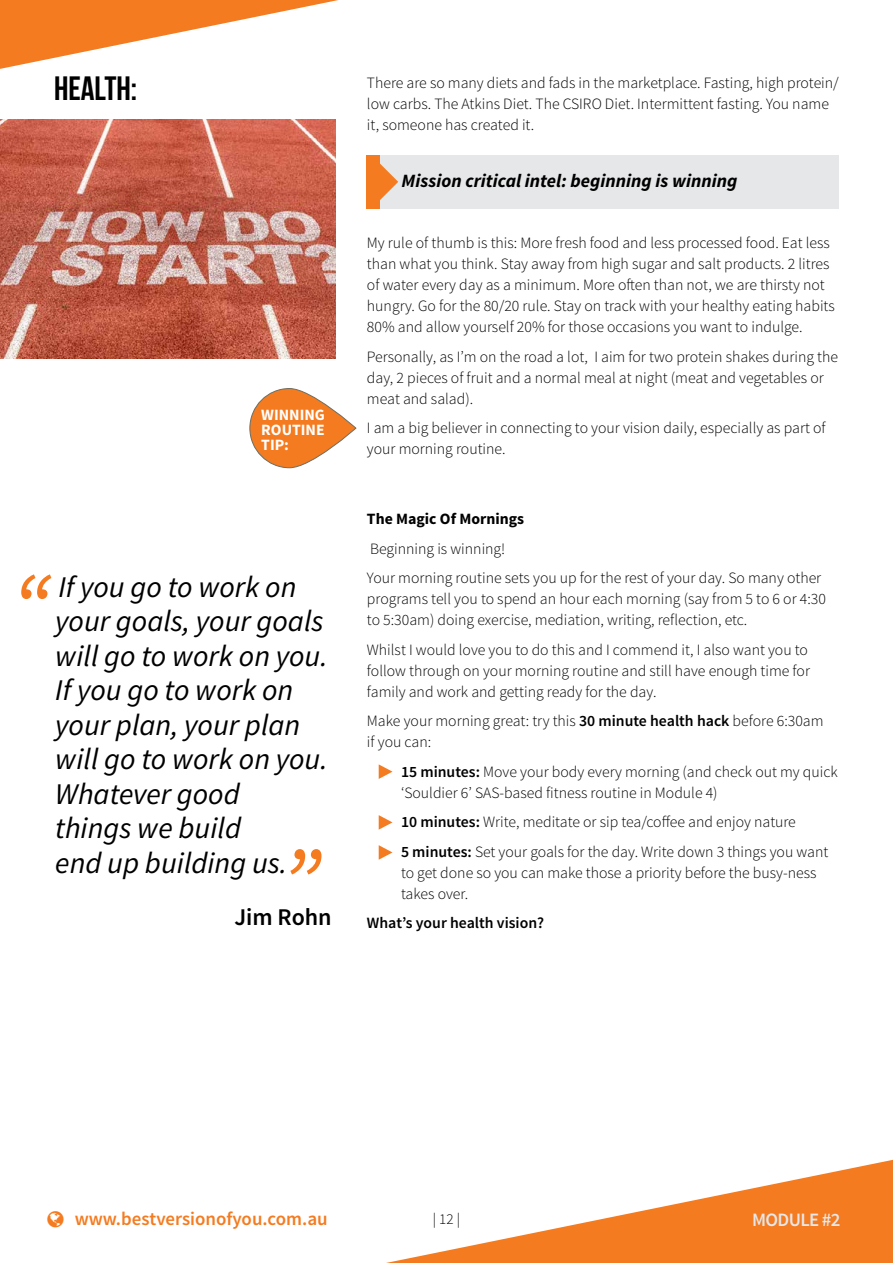
<style>
.page{position:relative;width:893px;height:1263px;background:#fff}
.page>*{position:absolute;margin:0;border:0;box-sizing:border-box;transform-origin:0 0}
.t1{font:33.75px "Bebas Neue";color:#000}
.t2{font:italic 30px/34.5px "Source Sans Pro";color:#000}
.t3{font:600 24px "Source Sans Pro";color:#000}
.t4{font:600 18.9px "Source Sans Pro";color:#f47b20}
.t5{font:600 18.9px "Source Sans Pro";letter-spacing:-.035em;color:#e6e7e8}
.t6{font:italic 700 18.75px "Source Sans Pro";color:#000}
.t7{font:300 15.75px/21px "Source Sans Pro";color:#000}
.t8{font:600 15.75px "Source Sans Pro";color:#000}
.t9{font:700 15.75px "Source Sans Pro";color:#000}
.t10{font:700 15.75px/15px "Source Sans Pro";color:#fff;text-align:justify}
.t11{font:300 15px "Source Sans Pro";color:#000}
.s1{font-weight:600}
</style>
<div class="page">
<svg style="left:0;top:0;width:338px;height:69px"></svg>
<svg style="left:386px;top:1159px;width:507px;height:104px"></svg>
<svg style="left:250px;top:388px;width:106px;height:80px;fill:#f47b20"></svg>
<div style="left:249px;top:388px;width:107px;height:80px;border:1px solid #6e6d60;border-radius:40px"></div>
<svg style="left:379px;top:764px;width:13px;height:15px"></svg>
<svg style="left:379px;top:815px;width:13px;height:15px"></svg>
<svg style="left:379px;top:845px;width:13px;height:15px"></svg>
<img style="left:0;top:119px;width:336px;height:240px">
<div style="left:381px;top:155px;width:458px;height:53px;background:#e6e7e8"></div>
<div style="left:367px;top:155px;width:13px;height:53px;background:#f47b20"></div>
<svg style="left:380px;top:161px;width:18px;height:42px"></svg>
<svg style="left:290px;top:849px;width:31px;height:25px"></svg>
<svg style="left:21px;top:574px;width:30px;height:25px"></svg>
<h1 class="t1" style="left:54px;top:70px;width:85px">health:</h1>
<p class="t7" style="left:367px;top:73px;width:473px">There are so many diets and fads in the marketplace. Fasting, high protein/ low carbs. The Atkins Diet. The CSIRO Diet. Intermittent fasting. You name it, someone has created it.</p>
<p class="t10" style="left:261px;top:408px;width:65px">WINNING ROUTINE TIP:</p>
<h2 class="t2" style="left:55px;top:569px;width:274px">If you go to work on your goals, your goals will go to work on you.<br>If you go to work on your plan, your plan will go to work on you.<br>Whatever good<br>things we build<br>end up building us.</h2>
<h3 class="t3" style="left:234px;top:902px;width:99px">Jim Rohn</h3>
<p class="t6" style="left:402px;top:169px;width:337px">Mission critical intel: beginning is winning</p>
<p class="t7" style="left:367px;top:233px;width:469px">My rule of thumb is this: More fresh food and less processed food. Eat less than what you think. Stay away from high sugar and salt products. 2 litres of water every day as a minimum. More often than not, we are thirsty not hungry. Go for the 80/20 rule. Stay on track with your healthy eating habits 80% and allow yourself 20% for those occasions you want to indulge.</p>
<p class="t7" style="left:367px;top:346px;width:473px">Personally, as I’m on the road a lot, I aim for two protein shakes during the day, 2 pieces of fruit and a normal meal at night (meat and vegetables or meat and salad).</p>
<p class="t7" style="left:367px;top:418px;width:460px">I am a big believer in connecting to your vision daily, especially as part of your morning routine.</p>
<p class="t9" style="left:367px;top:509px;width:159px">The Magic Of Mornings</p>
<p class="t7" style="left:367px;top:534px;width:456px;line-height:29.5px">Beginning is winning!<br>Your morning routine sets you up for the rest of your day. So many other</p>
<p class="t7" style="left:367px;top:589px;width:460px">programs tell you to spend an hour each morning (say from 5 to 6 or 4:30 to 5:30am) doing exercise, mediation, writing, reflection, etc.</p>
<p class="t7" style="left:367px;top:639px;width:444px">Whilst I would love you to do this and I commend it, I also want you to follow through on your morning routine and still have enough time for family and work and getting ready for the day.</p>
<p class="t7" style="left:367px;top:711px;width:458px">Make your morning great: try this <span class="s1">30 minute health hack</span> before 6:30am if you can:</p>
<p class="t7" style="left:401px;top:761px;width:438px"><span class="s1">15 minutes:</span> Move your body every morning (and check out my quick ‘Souldier 6’ SAS-based fitness routine in Module 4)</p>
<p class="t7" style="left:401px;top:807px;width:429px;line-height:29.5px"><span class="s1">10 minutes:</span> Write, meditate or sip tea/coffee and enjoy nature<br><span class="s1">5 minutes:</span> Set your goals for the day. Write down 3 things you want</p>
<p class="t7" style="left:401px;top:862px;width:417px">to get done so you can make those a priority before the busy-ness takes over.</p>
<p class="t8" style="left:367px;top:913px;width:179px">What’s your health vision?</p>
<p class="t4" style="left:75px;top:1206px;width:255px">www.bestversionofyou.com.au</p>
<p class="t11" style="left:433px;top:1210px;width:29px">| 12 |</p>
<p class="t5" style="left:752px;top:1207px;width:90px">MODULE #2</p>
</div>
